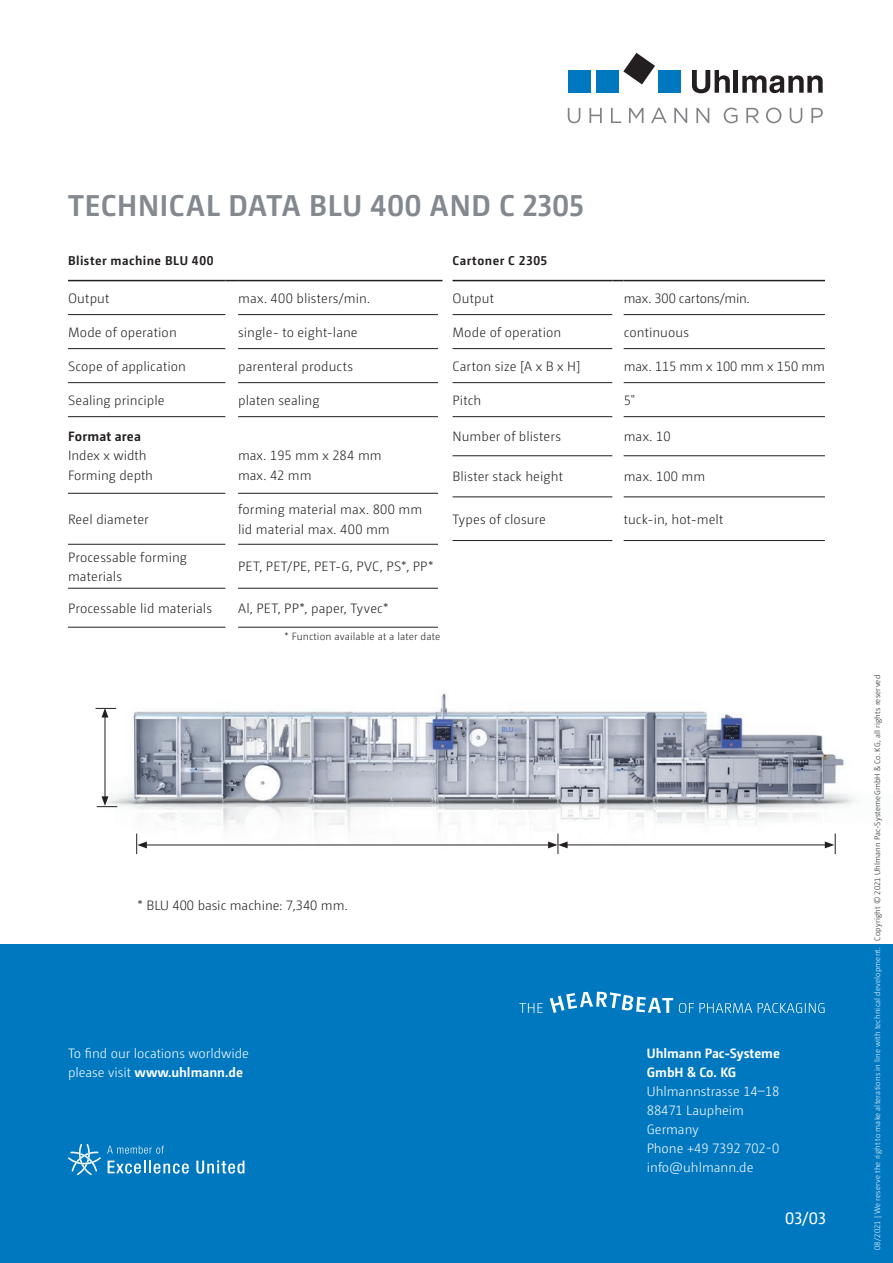
<style>
.page{position:relative;width:893px;height:1263px;background:#fff}
.page>*{position:absolute;margin:0;border:0;box-sizing:border-box;transform-origin:0 0}
.t1{font:700 30px "Camingo Dos Pro";letter-spacing:.02em;color:#84898f}
.t2{font:16.5px "Camingo Dos Pro";color:#fff}
.t3{font:300 13.5px/19.5px "Camingo Dos Pro";letter-spacing:.01em;color:#231f20}
.t4{font:300 13.5px/19.2px "Camingo Dos Pro";color:#fff}
.t5{font:700 13.5px/19.2px "Camingo Dos Pro";color:#fff}
.t6{font:300 13.5px "Camingo Dos Pro";letter-spacing:-.01em;color:#231f20}
.t7{font:300 13.5px "Camingo Dos Pro";letter-spacing:-.015em;color:#231f20}
.t8{font:700 13.5px "Camingo Dos Pro";letter-spacing:.01em;color:#231f20}
.t9{font:700 12.75px "Camingo Dos Pro";letter-spacing:.04em;color:#231f20}
.t10{font:300 10.5px "Camingo Dos Pro";letter-spacing:.01em;color:#231f20}
.t11{font:300 7.95px "Camingo Dos Pro";letter-spacing:.025em;color:#fff}
.s1{font-weight:700}
.s2{color:#231f20}
</style>
<div class="page">
<img style="left:47px;top:587px;width:846px;height:358px">
<hr style="left:105px;top:715px;width:1px;height:84px;background:#231f20">
<svg style="left:96px;top:708px;width:20px;height:9px"></svg>
<svg style="left:97px;top:796px;width:20px;height:11px"></svg>
<hr style="left:144px;top:844px;width:406px;height:1px;background:#231f20">
<hr style="left:565px;top:844px;width:262px;height:1px;background:#231f20">
<svg style="left:136px;top:833px;width:11px;height:21px"></svg>
<svg style="left:825px;top:833px;width:11px;height:21px"></svg>
<svg style="left:548px;top:833px;width:20px;height:21px"></svg>
<div style="left:0;top:945px;width:893px;height:318px;background:#0078c0"></div>
<svg style="left:68px;top:1144px;width:33px;height:31px"></svg>
<svg style="left:108px;top:1160px;width:81px;height:13px"></svg>
<svg style="left:196px;top:1160px;width:48px;height:13px"></svg>
<svg style="left:107px;top:1145px;width:57px;height:9px"></svg>
<svg style="left:679px;top:1003px;width:146px;height:10px"></svg>
<svg style="left:519px;top:1003px;width:24px;height:10px"></svg>
<svg style="left:550px;top:992px;width:123px;height:21px"></svg>
<svg style="left:623px;top:53px;width:32px;height:31px"></svg>
<div style="left:568px;top:70px;width:22px;height:23px;background:#0078c0"></div>
<div style="left:596px;top:70px;width:23px;height:23px;background:#0078c0"></div>
<div style="left:658px;top:70px;width:23px;height:23px;background:#0078c0"></div>
<svg style="left:692px;top:70px;width:38px;height:23px"></svg>
<hr style="left:734px;top:70px;width:4px;height:23px;background:#231f20">
<svg style="left:742px;top:75px;width:81px;height:18px"></svg>
<svg style="left:568px;top:108px;width:255px;height:15px"></svg>
<hr style="left:68px;top:314px;width:157px;height:1px;background:#231f20">
<hr style="left:238px;top:314px;width:200px;height:1px;background:#231f20">
<hr style="left:68px;top:348px;width:157px;height:1px;background:#231f20">
<hr style="left:238px;top:348px;width:200px;height:1px;background:#231f20">
<hr style="left:68px;top:382px;width:157px;height:1px;background:#231f20">
<hr style="left:238px;top:382px;width:200px;height:1px;background:#231f20">
<hr style="left:68px;top:416px;width:157px;height:1px;background:#231f20">
<hr style="left:238px;top:416px;width:200px;height:1px;background:#231f20">
<hr style="left:68px;top:493px;width:157px;height:1px;background:#231f20">
<hr style="left:238px;top:493px;width:200px;height:1px;background:#231f20">
<hr style="left:68px;top:544px;width:157px;height:1px;background:#231f20">
<hr style="left:238px;top:544px;width:200px;height:1px;background:#231f20">
<hr style="left:68px;top:588px;width:157px;height:1px;background:#231f20">
<hr style="left:238px;top:588px;width:200px;height:1px;background:#231f20">
<hr style="left:68px;top:627px;width:157px;height:1px;background:#231f20">
<hr style="left:238px;top:627px;width:200px;height:1px;background:#231f20">
<hr style="left:68px;top:280px;width:157px;height:1px;background:#231f20">
<svg style="left:225px;top:280px;width:13px;height:1px"></svg>
<hr style="left:238px;top:280px;width:200px;height:1px;background:#231f20">
<hr style="left:452px;top:314px;width:160px;height:1px;background:#231f20">
<hr style="left:624px;top:314px;width:201px;height:1px;background:#231f20">
<hr style="left:452px;top:348px;width:160px;height:1px;background:#231f20">
<hr style="left:624px;top:348px;width:201px;height:1px;background:#231f20">
<hr style="left:452px;top:382px;width:160px;height:1px;background:#231f20">
<hr style="left:624px;top:382px;width:201px;height:1px;background:#231f20">
<hr style="left:452px;top:416px;width:160px;height:1px;background:#231f20">
<hr style="left:624px;top:416px;width:201px;height:1px;background:#231f20">
<hr style="left:452px;top:455px;width:160px;height:1px;background:#231f20">
<hr style="left:624px;top:455px;width:201px;height:1px;background:#231f20">
<hr style="left:452px;top:496px;width:160px;height:1px;background:#231f20">
<hr style="left:624px;top:496px;width:201px;height:1px;background:#231f20">
<hr style="left:452px;top:540px;width:160px;height:1px;background:#231f20">
<hr style="left:624px;top:540px;width:201px;height:1px;background:#231f20">
<hr style="left:452px;top:280px;width:160px;height:1px;background:#231f20">
<svg style="left:612px;top:280px;width:12px;height:1px"></svg>
<hr style="left:624px;top:280px;width:201px;height:1px;background:#231f20">
<h1 class="t1" style="left:68px;top:187px;width:517px">TECHNICAL DATA BLU 400 AND C 2305</h1>
<p class="t9" style="left:68px;top:253px;width:147px">Blister machine BLU 400</p>
<p class="t3" style="left:68px;top:288px;width:43px">Output</p>
<p class="t3" style="left:238px;top:288px;width:133px">max. 400 blisters/min.</p>
<p class="t3" style="left:68px;top:322px;width:110px">Mode of operation</p>
<p class="t3" style="left:238px;top:322px;width:121px">single- to eight-lane</p>
<p class="t3" style="left:68px;top:356px;width:120px">Scope of application</p>
<p class="t3" style="left:238px;top:356px;width:116px">parenteral products</p>
<p class="t3" style="left:68px;top:390px;width:98px">Sealing principle</p>
<p class="t3" style="left:238px;top:390px;width:83px">platen sealing</p>
<p class="t8" style="left:68px;top:428px;width:74px">Format area</p>
<p class="t3" style="left:68px;top:446px;width:87px">Index x width<br>Forming depth</p>
<p class="t3" style="left:238px;top:446px;width:145px">max. 195 mm x 284 mm max. 42 mm</p>
<p class="t3" style="left:68px;top:509px;width:82px">Reel diameter</p>
<p class="t3" style="left:238px;top:500px;width:186px">forming material max. 800 mm lid material max. 400 mm</p>
<p class="t3" style="left:68px;top:547px;width:120px">Processable forming materials</p>
<p class="t3" style="left:238px;top:557px;width:197px">PET, PET/PE, PET-G, PVC, PS*, PP*</p>
<p class="t3" style="left:68px;top:598px;width:145px">Processable lid materials</p>
<p class="t3" style="left:238px;top:598px;width:152px">Al, PET, PP*, paper, Tyvec*</p>
<p class="t10" style="left:285px;top:630px;width:157px">* Function available at a later date</p>
<p class="t9" style="left:452px;top:253px;width:96px">Cartoner C 2305</p>
<p class="t3" style="left:452px;top:288px;width:43px">Output</p>
<p class="t7" style="left:624px;top:290px;width:127px">max. 300 cartons/min.</p>
<p class="t3" style="left:452px;top:322px;width:110px">Mode of operation</p>
<p class="t3" style="left:624px;top:322px;width:67px">continuous</p>
<p class="t3" style="left:452px;top:356px;width:130px">Carton size [A x B x H]</p>
<p class="t6" style="left:624px;top:358px;width:203px">max. 115 mm x 100 mm x 150 mm</p>
<p class="t3" style="left:452px;top:390px;width:30px">Pitch</p>
<p class="t3" style="left:624px;top:390px;width:13px">5"</p>
<p class="t3" style="left:452px;top:427px;width:110px">Number of blisters</p>
<p class="t3" style="left:624px;top:427px;width:48px">max. 10</p>
<p class="t3" style="left:452px;top:467px;width:112px">Blister stack height</p>
<p class="t3" style="left:624px;top:467px;width:83px">max. 100 mm</p>
<p class="t3" style="left:452px;top:509px;width:95px">Types of closure</p>
<p class="t3" style="left:624px;top:509px;width:101px">tuck-in, hot-melt</p>
<p class="t3" style="left:137px;top:895px;width:212px">* BLU 400 basic machine: 7,340 mm.</p>
<p class="t4" style="left:68px;top:1043px;width:182px">To find our locations worldwide please visit <span class="s1">www.uhlmann.de</span></p>
<p class="t5" style="left:647px;top:1043px;width:135px">Uhlmann Pac-Systeme<br>GmbH &amp; Co. KG</p>
<p class="t4" style="left:647px;top:1081px;width:134px">Uhlmannstrasse 14–18<br>88471 Laupheim<br>Germany<br>Phone +49 7392 702-0 info@uhlmann.de</p>
<p class="t2" style="left:785px;top:1209px;width:42px">03/03</p>
<p class="t11" style="left:873px;top:1250px;width:577px;rotate:-90deg">08/2021 | We reserve the right to make alterations in line with technical development. <span class="s2">Copyright © 2021 Uhlmann Pac-SystemeGmbH &amp; Co. KG, all rights reserved</span></p>
</div>
